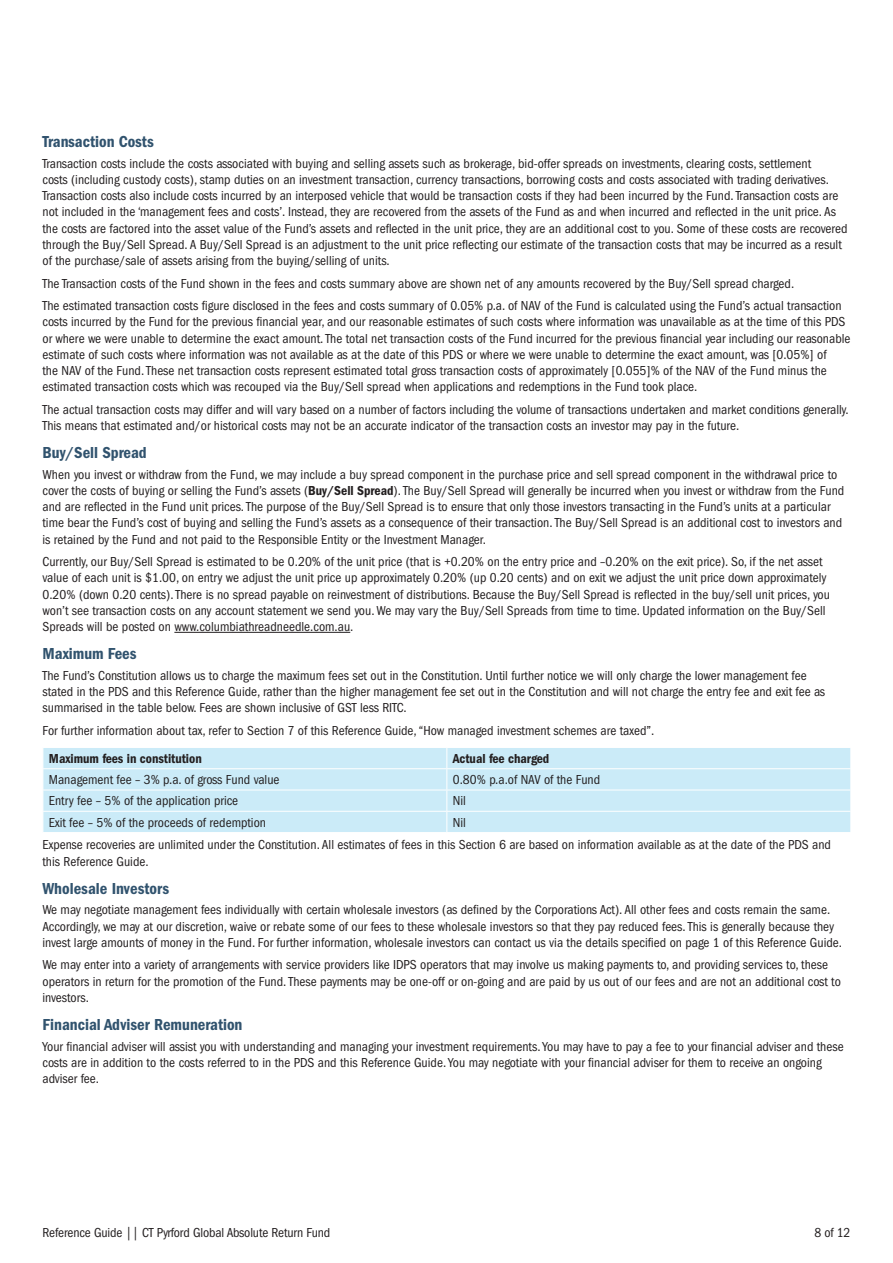
<style>
.page{position:relative;width:893px;height:1263px;background:#fff}
.page>*{position:absolute;margin:0;border:0;box-sizing:border-box;transform-origin:0 0}
.t1{font:16.5px "Franklin Gothic LT Pro Cn Dm";color:#31536e}
.t2{font:condensed 13.5px/16.2px "Franklin Gothic LT Pro";color:#231f20}
.t3{font:13.5px "Franklin Gothic LT Pro Cn Dm";color:#231f20}
.s1{font-family:"Franklin Gothic LT Pro Cn Dm";font-stretch:normal}
</style>
<div class="page">
<hr style="left:174px;top:632px;width:176px;height:1px;background:#231f20">
<div style="left:44px;top:748px;width:806px;height:84px;background:#cbebf8"></div>
<hr style="left:43px;top:768px;width:404px;height:1px;background:#fff">
<hr style="left:447px;top:768px;width:404px;height:1px;background:#fff">
<hr style="left:43px;top:790px;width:404px;height:1px;background:#fff">
<hr style="left:447px;top:790px;width:404px;height:1px;background:#fff">
<hr style="left:43px;top:811px;width:404px;height:1px;background:#fff">
<svg style="left:43px;top:748px;width:1px;height:84px"></svg>
<hr style="left:447px;top:811px;width:404px;height:1px;background:#fff">
<svg style="left:446px;top:748px;width:1px;height:84px"></svg>
<svg style="left:850px;top:748px;width:1px;height:84px"></svg>
<p class="t1" style="left:43px;top:132px;width:113px">Transaction Costs</p>
<p class="t2" style="left:43px;top:155px;width:807px">Transaction costs include the costs associated with buying and selling assets such as brokerage, bid-offer spreads on investments, clearing costs, settlement<br>costs (including custody costs), stamp duties on an investment transaction, currency transactions, borrowing costs and costs associated with trading derivatives.<br>Transaction costs also include costs incurred by an interposed vehicle that would be transaction costs if they had been incurred by the Fund. Transaction costs are not included in the ‘management fees and costs’. Instead, they are recovered from the assets of the Fund as and when incurred and reflected in the unit price. As the costs are factored into the asset value of the Fund’s assets and reflected in the unit price, they are an additional cost to you. Some of these costs are recovered through the Buy/Sell Spread. A Buy/Sell Spread is an adjustment to the unit price reflecting our estimate of the transaction costs that may be incurred as a result of the purchase/sale of assets arising from the buying/selling of units.</p>
<p class="t2" style="left:43px;top:272px;width:801px;line-height:22.5px">The Transaction costs of the Fund shown in the fees and costs summary above are shown net of any amounts recovered by the Buy/Sell spread charged.<br>The estimated transaction costs figure disclosed in the fees and costs summary of 0.05% p.a. of NAV of the Fund is calculated using the Fund’s actual transaction</p>
<p class="t2" style="left:43px;top:314px;width:809px">costs incurred by the Fund for the previous financial year, and our reasonable estimates of such costs where information was unavailable as at the time of this PDS or where we were unable to determine the exact amount. The total net transaction costs of the Fund incurred for the previous financial year including our reasonable estimate of such costs where information was not available as at the date of this PDS or where we were unable to determine the exact amount, was [0.05%] of<br>the NAV of the Fund. These net transaction costs represent estimated total gross transaction costs of approximately [0.055]% of the NAV of the Fund minus the estimated transaction costs which was recouped via the Buy/Sell spread when applications and redemptions in the Fund took place.</p>
<p class="t2" style="left:43px;top:401px;width:808px">The actual transaction costs may differ and will vary based on a number of factors including the volume of transactions undertaken and market conditions generally.<br>This means that estimated and/or historical costs may not be an accurate indicator of the transaction costs an investor may pay in the future.</p>
<p class="t1" style="left:43px;top:443px;width:106px">Buy/Sell Spread</p>
<p class="t2" style="left:43px;top:466px;width:803px">When you invest or withdraw from the Fund, we may include a buy spread component in the purchase price and sell spread component in the withdrawal price to cover the costs of buying or selling the Fund’s assets (<span class="s1">Buy/Sell Spread</span>). The Buy/Sell Spread will generally be incurred when you invest or withdraw from the Fund and are reflected in the Fund unit prices. The purpose of the Buy/Sell Spread is to ensure that only those investors transacting in the Fund’s units at a particular time bear the Fund’s cost of buying and selling the Fund’s assets as a consequence of their transaction. The Buy/Sell Spread is an additional cost to investors and is retained by the Fund and not paid to the Responsible Entity or the Investment Manager.</p>
<p class="t2" style="left:43px;top:554px;width:789px">Currently, our Buy/Sell Spread is estimated to be 0.20% of the unit price (that is +0.20% on the entry price and –0.20% on the exit price). So, if the net asset value of each unit is $1.00, on entry we adjust the unit price up approximately 0.20% (up 0.20 cents) and on exit we adjust the unit price down approximately 0.20% (down 0.20 cents). There is no spread payable on reinvestment of distributions. Because the Buy/Sell Spread is reflected in the buy/sell unit prices, you won’t see transaction costs on any account statement we send you. We may vary the Buy/Sell Spreads from time to time. Updated information on the Buy/Sell Spreads will be posted on www.columbiathreadneedle.com.au.</p>
<p class="t1" style="left:43px;top:644px;width:95px">Maximum Fees</p>
<p class="t2" style="left:43px;top:667px;width:784px">The Fund’s Constitution allows us to charge the maximum fees set out in the Constitution. Until further notice we will only charge the lower management fee stated in the PDS and this Reference Guide, rather than the higher management fee set out in the Constitution and will not charge the entry fee and exit fee as summarised in the table below. Fees are shown inclusive of GST less RITC.</p>
<p class="t2" style="left:43px;top:722px;width:613px">For further information about tax, refer to Section 7 of this Reference Guide, “How managed investment schemes are taxed”.</p>
<p class="t3" style="left:49px;top:750px;width:154px">Maximum fees in constitution</p>
<p class="t3" style="left:453px;top:750px;width:98px">Actual fee charged</p>
<p class="t2" style="left:49px;top:771px;width:232px">Management fee – 3% p.a. of gross Fund value</p>
<p class="t2" style="left:453px;top:771px;width:149px">0.80% p.a.of NAV of the Fund</p>
<p class="t2" style="left:49px;top:793px;width:191px">Entry fee – 5% of the application price</p>
<p class="t2" style="left:453px;top:793px;width:15px">Nil</p>
<p class="t2" style="left:49px;top:814px;width:219px">Exit fee – 5% of the proceeds of redemption</p>
<p class="t2" style="left:43px;top:811px;width:790px;line-height:23px;text-indent:410px">Nil<br>Expense recoveries are unlimited under the Constitution. All estimates of fees in this Section 6 are based on information available as at the date of the PDS and</p>
<p class="t2" style="left:43px;top:853px;width:108px">this Reference Guide.</p>
<p class="t1" style="left:43px;top:879px;width:128px">Wholesale Investors</p>
<p class="t2" style="left:43px;top:902px;width:801px">We may negotiate management fees individually with certain wholesale investors (as defined by the Corporations Act). All other fees and costs remain the same.<br>Accordingly, we may at our discretion, waive or rebate some of our fees to these wholesale investors so that they pay reduced fees. This is generally because they invest large amounts of money in the Fund. For further information, wholesale investors can contact us via the details specified on page 1 of this Reference Guide.</p>
<p class="t2" style="left:43px;top:957px;width:800px">We may enter into a variety of arrangements with service providers like IDPS operators that may involve us making payments to, and providing services to, these operators in return for the promotion of the Fund. These payments may be one-off or on-going and are paid by us out of our fees and are not an additional cost to investors.</p>
<p class="t1" style="left:43px;top:1015px;width:201px">Financial Adviser Remuneration</p>
<p class="t2" style="left:43px;top:1038px;width:803px">Your financial adviser will assist you with understanding and managing your investment requirements. You may have to pay a fee to your financial adviser and these costs are in addition to the costs referred to in the PDS and this Reference Guide. You may negotiate with your financial adviser for them to receive an ongoing adviser fee.</p>
<p class="t2" style="left:43px;top:1225px;width:289px">Reference Guide || CT Pyrford Global Absolute Return Fund</p>
<p class="t2" style="left:814px;top:1225px;width:38px">8 of 12</p>
</div>
